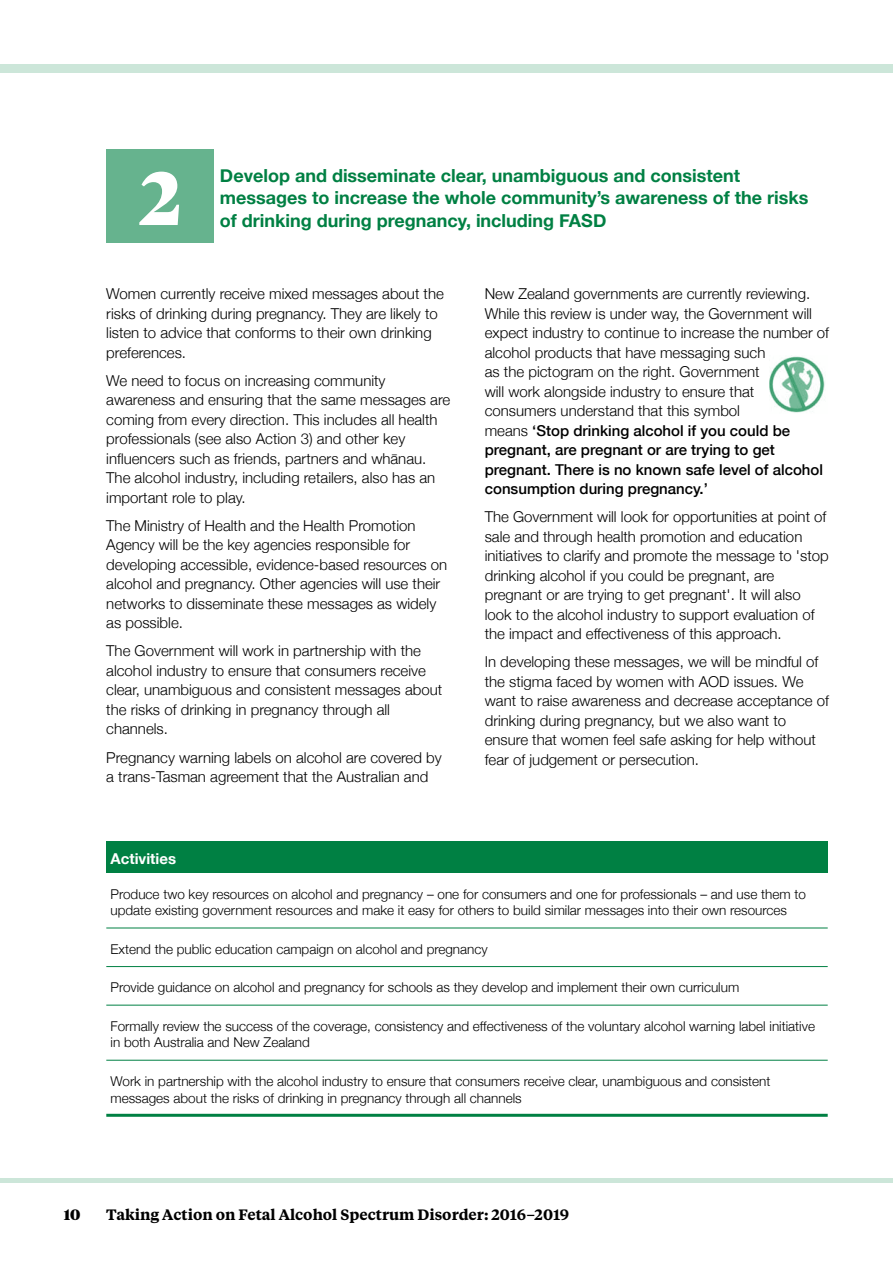
<style>
.page{position:relative;width:893px;height:1263px;background:#fff}
.page>*{position:absolute;margin:0;border:0;box-sizing:border-box;transform-origin:0 0}
.Body_Text{font:900 75px "Tiempos Headline";color:#fff}
.Body_Text-2{font:700 18px/22.5px "Helvetica Neue";color:#008043}
.Body_Text-3{font:300 15px/19.5px "Helvetica Neue";color:#000}
.t1{font:600 15px "Tiempos Text";color:#000}
.Body_Text-4{font:700 15px "Helvetica Neue";color:#fff}
.t2{font:900 15px "Tiempos Headline";color:#000}
.Table_Text{font:300 13.5px/16.5px "Helvetica Neue";color:#000}
.s1{font-weight:500}
</style>
<div class="page">
<div style="left:0;top:64px;width:893px;height:8px;background:#cce6d9"></div>
<hr style="left:0;top:1178px;width:893px;height:4px;background:#cce6d9">
<div style="left:106px;top:149px;width:108px;height:93px;background:#66b38e"></div>
<div style="left:106px;top:841px;width:722px;height:32px;background:#008043"></div>
<hr style="left:106px;top:928px;width:722px;height:1px;background:#008043">
<hr style="left:106px;top:966px;width:722px;height:1px;background:#008043">
<hr style="left:106px;top:1005px;width:722px;height:1px;background:#008043">
<hr style="left:106px;top:1060px;width:722px;height:1px;background:#008043">
<hr style="left:106px;top:1114px;width:722px;height:3px;background:#008043">
<img style="left:770px;top:356px;width:55px;height:57px">
<p class="Body_Text" style="left:139px;top:146px;width:44px">2</p>
<p class="Body_Text-2" style="left:220px;top:163px;width:590px">Develop and disseminate clear, unambiguous and consistent messages to increase the whole community’s awareness of the risks of drinking during pregnancy, including FASD</p>
<p class="Body_Text-3" style="left:106px;top:283px;width:339px">Women currently receive mixed messages about the risks of drinking during pregnancy. They are likely to listen to advice that conforms to their own drinking preferences.</p>
<p class="Body_Text-3" style="left:106px;top:370px;width:345px">We need to focus on increasing community awareness and ensuring that the same messages are coming from every direction. This includes all health professionals (see also Action 3) and other key influencers such as friends, partners and whānau.<br>The alcohol industry, including retailers, also has an important role to play.</p>
<p class="Body_Text-3" style="left:106px;top:515px;width:342px">The Ministry of Health and the Health Promotion Agency will be the key agencies responsible for developing accessible, evidence-based resources on alcohol and pregnancy. Other agencies will use their networks to disseminate these messages as widely as possible.</p>
<p class="Body_Text-3" style="left:106px;top:640px;width:337px">The Government will work in partnership with the alcohol industry to ensure that consumers receive clear, unambiguous and consistent messages about the risks of drinking in pregnancy through all channels.</p>
<p class="Body_Text-3" style="left:106px;top:746px;width:337px">Pregnancy warning labels on alcohol are covered by a trans-Tasman agreement that the Australian and</p>
<p class="Body_Text-3" style="left:485px;top:283px;width:346px">New Zealand governments are currently reviewing.<br>While this review is under way, the Government will expect industry to continue to increase the number of alcohol products that have messaging such<br>as the pictogram on the right. Government<br>will work alongside industry to ensure that consumers understand that this symbol<br>means <span class="s1">‘Stop drinking alcohol if you could be pregnant, are pregnant or are trying to get pregnant. There is no known safe level of alcohol consumption during pregnancy.’</span></p>
<p class="Body_Text-3" style="left:485px;top:506px;width:345px">The Government will look for opportunities at point of sale and through health promotion and education initiatives to clarify and promote the message to 'stop drinking alcohol if you could be pregnant, are pregnant or are trying to get pregnant'. It will also look to the alcohol industry to support evaluation of the impact and effectiveness of this approach.</p>
<p class="Body_Text-3" style="left:485px;top:651px;width:346px">In developing these messages, we will be mindful of the stigma faced by women with AOD issues. We want to raise awareness and decrease acceptance of drinking during pregnancy, but we also want to ensure that women feel safe asking for help without fear of judgement or persecution.</p>
<p class="Body_Text-4" style="left:111px;top:845px;width:67px">Activities</p>
<p class="Table_Text" style="left:111px;top:885px;width:697px">Produce two key resources on alcohol and pregnancy – one for consumers and one for professionals – and use them to update existing government resources and make it easy for others to build similar messages into their own resources</p>
<p class="Table_Text" style="left:111px;top:940px;width:379px">Extend the public education campaign on alcohol and pregnancy</p>
<p class="Table_Text" style="left:111px;top:978px;width:630px">Provide guidance on alcohol and pregnancy for schools as they develop and implement their own curriculum</p>
<p class="Table_Text" style="left:111px;top:1017px;width:706px">Formally review the success of the coverage, consistency and effectiveness of the voluntary alcohol warning label initiative in both Australia and New Zealand</p>
<p class="Table_Text" style="left:111px;top:1072px;width:661px">Work in partnership with the alcohol industry to ensure that consumers receive clear, unambiguous and consistent messages about the risks of drinking in pregnancy through all channels</p>
<p class="t2" style="left:64px;top:1205px;width:18px">10</p>
<p class="t1" style="left:106px;top:1205px;width:464px">Taking Action on Fetal Alcohol Spectrum Disorder: 2016–2019</p>
</div>
